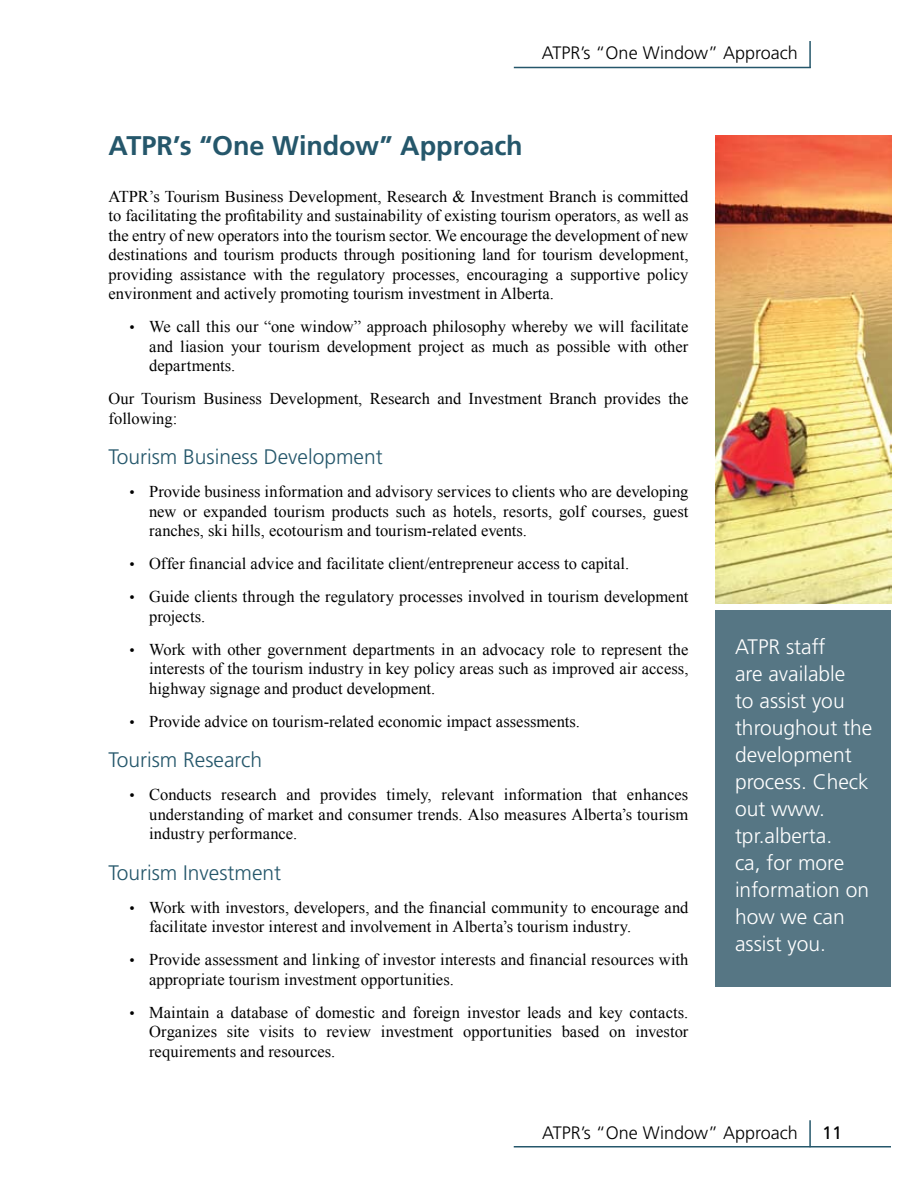
<style>
.page{position:relative;width:918px;height:1188px;background:#fff}
.page>*{position:absolute;margin:0;border:0;box-sizing:border-box;transform-origin:0 0}
.t1{font:700 27px "Frutiger";letter-spacing:-.005em;color:#25576b}
.t2{font:300 21px/27px "Frutiger";color:#fff}
.t3{font:300 21px "Frutiger";color:#25576b}
.t4{font:300 18px "Frutiger";color:#000}
.t5{font:18px "Frutiger";color:#000}
.t6{font:16.5px/19.5px "Times New Roman";color:#000;text-align:justify}
.s1{font-size:15px}
</style>
<div class="page">
<hr style="left:809px;top:41px;width:2px;height:27px;background:#25576b">
<hr style="left:809px;top:1120px;width:2px;height:27px;background:#25576b">
<hr style="left:514px;top:67px;width:297px;height:1px;background:#25576b">
<hr style="left:514px;top:1146px;width:377px;height:2px;background:#25576b">
<img style="left:716px;top:136px;width:176px;height:468px">
<div style="left:716px;top:611px;width:175px;height:376px;background:#567684"></div>
<p class="t4" style="left:542px;top:43px;width:257px">ATPR’s “One Window” Approach</p>
<h1 class="t1" style="left:109px;top:130px;width:416px">ATPR’s “One Window” Approach</h1>
<p class="t6" style="left:109px;top:186px;width:581px">ATPR’s Tourism Business Development, Research &amp; Investment Branch is committed to facilitating the profitability and sustainability of existing tourism operators, as well as the entry of new operators into the tourism sector. We encourage the development of new destinations and tourism products through positioning land for tourism development, providing assistance with the regulatory processes, encouraging a supportive policy environment and actively promoting tourism investment in Alberta.</p>
<p class="t6" style="left:149px;top:317px;width:541px;text-indent:-20px"><span class="s1">•</span> We call this our “one window” approach philosophy whereby we will facilitate and liasion your tourism development project as much as possible with other departments.</p>
<p class="t6" style="left:109px;top:389px;width:581px">Our Tourism Business Development, Research and Investment Branch provides the following:</p>
<p class="t3" style="left:109px;top:445px;width:276px">Tourism Business Development</p>
<p class="t6" style="left:149px;top:482px;width:541px;text-indent:-20px"><span class="s1">•</span> Provide business information and advisory services to clients who are developing new or expanded tourism products such as hotels, resorts, golf courses, guest ranches, ski hills, ecotourism and tourism-related events.</p>
<p class="t6" style="left:130px;top:554px;width:501px"><span class="s1">•</span> Offer financial advice and facilitate client/entrepreneur access to capital.</p>
<p class="t6" style="left:149px;top:587px;width:541px;text-indent:-20px"><span class="s1">•</span> Guide clients through the regulatory processes involved in tourism development projects.</p>
<p class="t6" style="left:149px;top:639px;width:541px;text-indent:-20px"><span class="s1">•</span> Work with other government departments in an advocacy role to represent the interests of the tourism industry in key policy areas such as improved air access, highway signage and product development.</p>
<p class="t6" style="left:130px;top:711px;width:452px"><span class="s1">•</span> Provide advice on tourism-related economic impact assessments.</p>
<p class="t3" style="left:109px;top:748px;width:155px">Tourism Research</p>
<p class="t6" style="left:149px;top:785px;width:541px;text-indent:-20px"><span class="s1">•</span> Conducts research and provides timely, relevant information that enhances understanding of market and consumer trends. Also measures Alberta’s tourism industry performance.</p>
<p class="t3" style="left:109px;top:861px;width:174px">Tourism Investment</p>
<p class="t6" style="left:149px;top:897px;width:541px;text-indent:-20px"><span class="s1">•</span> Work with investors, developers, and the financial community to encourage and facilitate investor interest and involvement in Alberta’s tourism industry.</p>
<p class="t6" style="left:149px;top:950px;width:541px;text-indent:-20px"><span class="s1">•</span> Provide assessment and linking of investor interests and financial resources with appropriate tourism investment opportunities.</p>
<p class="t6" style="left:149px;top:1002px;width:541px;text-indent:-20px"><span class="s1">•</span> Maintain a database of domestic and foreign investor leads and key contacts.<br>Organizes site visits to review investment opportunities based on investor requirements and resources.</p>
<p class="t2" style="left:735px;top:633px;width:139px">ATPR staff<br>are available<br>to assist you throughout the development process. Check out www. tpr.alberta.<br>ca, for more information on how we can assist you.</p>
<p class="t4" style="left:542px;top:1123px;width:257px">ATPR’s “One Window” Approach</p>
<p class="t5" style="left:822px;top:1122px;width:22px">11</p>
</div>
